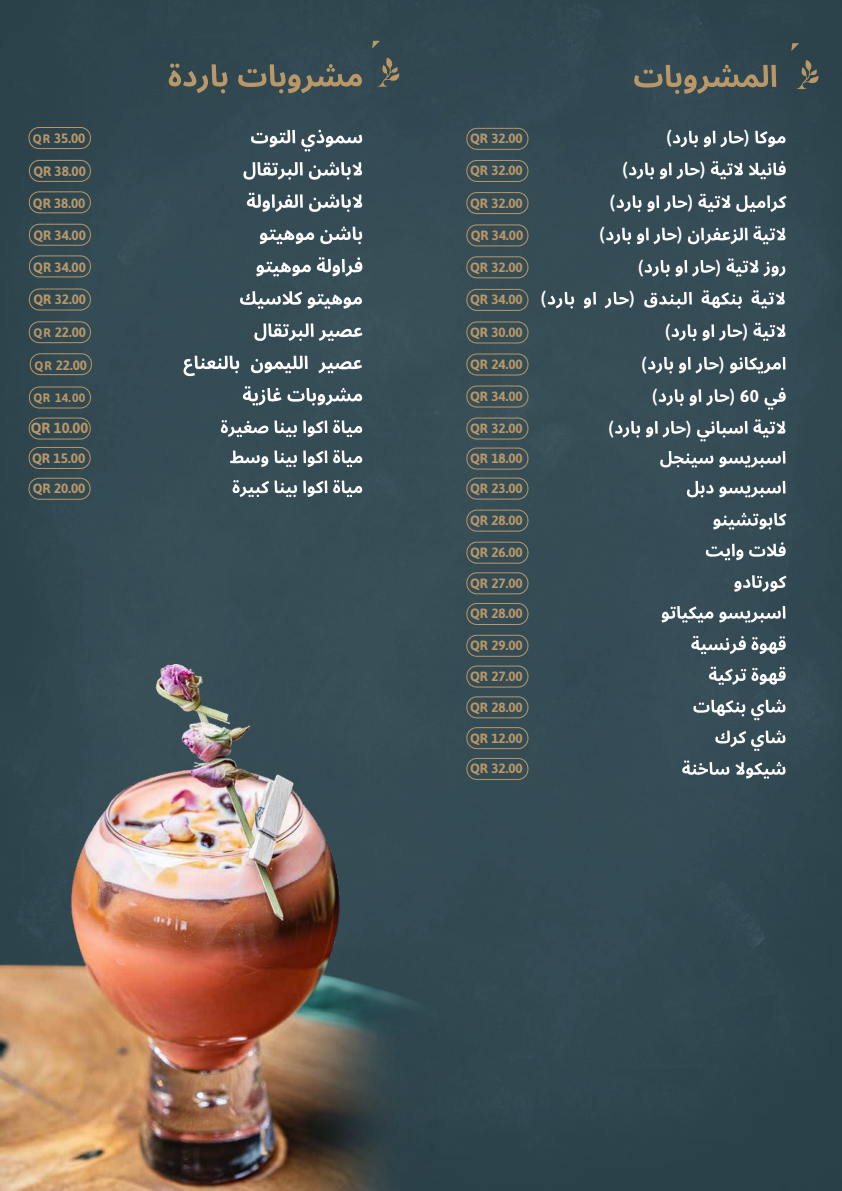
<style>
.page{position:relative;width:842px;height:1191px;background:#fff}
.page>*{position:absolute;margin:0;border:0;box-sizing:border-box;transform-origin:0 0}
.t1{font:700 17.1px "Asap";color:#fff}
.t2{font:700 14.7px "Asap";color:#b99767}
.t3{font:700 13.6px "Asap";color:#b99767}
.t4{font:700 13.4px "Asap";color:#b99767}
.t5{font:700 12.2px "Asap";color:#b99767}
.s1{font-size:12.3px}
</style>
<div class="page">
<img style="left:0;top:0;width:842px;height:1190px">
<svg style="left:377px;top:57px;width:22px;height:30px"></svg>
<svg style="left:372px;top:41px;width:8px;height:8px"></svg>
<svg style="left:796px;top:60px;width:22px;height:29px"></svg>
<svg style="left:791px;top:43px;width:8px;height:8px"></svg>
<img style="left:0;top:664px;width:437px;height:526px">
<svg style="left:169px;top:63px;width:58px;height:30px;background:#575e56"></svg>
<svg style="left:238px;top:64px;width:124px;height:29px;background:#575e58"></svg>
<svg style="left:634px;top:65px;width:142px;height:29px;background:#595f58"></svg>
<svg style="left:466px;top:224px;width:62px;height:22px"></svg>
<svg style="left:673px;top:131px;width:25px;height:16px"></svg>
<svg style="left:704px;top:131px;width:40px;height:16px"></svg>
<svg style="left:755px;top:131px;width:30px;height:16px"></svg>
<svg style="left:629px;top:163px;width:25px;height:16px"></svg>
<svg style="left:660px;top:163px;width:40px;height:16px"></svg>
<svg style="left:711px;top:161px;width:32px;height:18px"></svg>
<svg style="left:749px;top:161px;width:37px;height:18px"></svg>
<svg style="left:616px;top:195px;width:71px;height:17px"></svg>
<svg style="left:698px;top:194px;width:32px;height:18px"></svg>
<svg style="left:736px;top:195px;width:50px;height:17px"></svg>
<svg style="left:606px;top:228px;width:25px;height:16px"></svg>
<svg style="left:637px;top:228px;width:40px;height:16px"></svg>
<svg style="left:688px;top:226px;width:97px;height:18px"></svg>
<svg style="left:644px;top:260px;width:71px;height:16px"></svg>
<svg style="left:726px;top:258px;width:59px;height:18px"></svg>
<svg style="left:548px;top:292px;width:26px;height:16px"></svg>
<svg style="left:584px;top:292px;width:12px;height:16px"></svg>
<svg style="left:605px;top:292px;width:24px;height:16px"></svg>
<svg style="left:644px;top:292px;width:48px;height:16px"></svg>
<svg style="left:701px;top:290px;width:41px;height:18px"></svg>
<svg style="left:751px;top:290px;width:34px;height:18px"></svg>
<svg style="left:466px;top:128px;width:62px;height:22px"></svg>
<svg style="left:466px;top:160px;width:62px;height:22px"></svg>
<svg style="left:466px;top:192px;width:62px;height:22px"></svg>
<svg style="left:466px;top:256px;width:62px;height:22px"></svg>
<svg style="left:466px;top:289px;width:62px;height:22px"></svg>
<svg style="left:466px;top:321px;width:62px;height:22px"></svg>
<svg style="left:466px;top:353px;width:62px;height:22px"></svg>
<svg style="left:466px;top:385px;width:62px;height:22px"></svg>
<svg style="left:466px;top:417px;width:62px;height:22px"></svg>
<svg style="left:466px;top:447px;width:62px;height:22px"></svg>
<svg style="left:466px;top:477px;width:62px;height:22px"></svg>
<svg style="left:466px;top:509px;width:62px;height:22px"></svg>
<svg style="left:466px;top:603px;width:62px;height:22px"></svg>
<svg style="left:466px;top:696px;width:62px;height:22px"></svg>
<svg style="left:466px;top:727px;width:62px;height:22px"></svg>
<svg style="left:466px;top:757px;width:62px;height:22px"></svg>
<svg style="left:466px;top:634px;width:62px;height:22px"></svg>
<svg style="left:466px;top:541px;width:62px;height:22px"></svg>
<svg style="left:466px;top:572px;width:62px;height:22px"></svg>
<svg style="left:466px;top:665px;width:62px;height:22px"></svg>
<svg style="left:671px;top:324px;width:71px;height:17px"></svg>
<svg style="left:753px;top:322px;width:32px;height:19px"></svg>
<svg style="left:648px;top:357px;width:25px;height:16px"></svg>
<svg style="left:679px;top:357px;width:40px;height:16px"></svg>
<svg style="left:730px;top:357px;width:55px;height:16px"></svg>
<svg style="left:658px;top:389px;width:71px;height:17px"></svg>
<svg style="left:764px;top:388px;width:22px;height:22px"></svg>
<svg style="left:615px;top:421px;width:25px;height:16px"></svg>
<svg style="left:646px;top:421px;width:40px;height:16px"></svg>
<svg style="left:697px;top:419px;width:88px;height:22px;background:#61737b"></svg>
<svg style="left:660px;top:451px;width:53px;height:16px"></svg>
<svg style="left:719px;top:451px;width:66px;height:16px"></svg>
<svg style="left:687px;top:481px;width:98px;height:16px"></svg>
<svg style="left:713px;top:513px;width:73px;height:16px"></svg>
<svg style="left:706px;top:543px;width:37px;height:17px"></svg>
<svg style="left:749px;top:542px;width:37px;height:14px"></svg>
<svg style="left:734px;top:575px;width:52px;height:16px"></svg>
<svg style="left:662px;top:606px;width:51px;height:16px"></svg>
<svg style="left:719px;top:606px;width:66px;height:16px"></svg>
<svg style="left:691px;top:635px;width:95px;height:19px"></svg>
<svg style="left:709px;top:666px;width:77px;height:18px"></svg>
<svg style="left:693px;top:699px;width:52px;height:17px"></svg>
<svg style="left:751px;top:699px;width:34px;height:21px"></svg>
<svg style="left:715px;top:730px;width:70px;height:21px"></svg>
<svg style="left:682px;top:760px;width:47px;height:14px"></svg>
<svg style="left:735px;top:762px;width:50px;height:16px"></svg>
<svg style="left:221px;top:420px;width:47px;height:17px"></svg>
<svg style="left:275px;top:420px;width:22px;height:17px"></svg>
<svg style="left:303px;top:420px;width:24px;height:17px"></svg>
<svg style="left:333px;top:420px;width:29px;height:17px"></svg>
<svg style="left:230px;top:450px;width:38px;height:17px"></svg>
<svg style="left:275px;top:450px;width:22px;height:17px"></svg>
<svg style="left:303px;top:450px;width:24px;height:17px"></svg>
<svg style="left:333px;top:450px;width:29px;height:17px"></svg>
<svg style="left:233px;top:480px;width:36px;height:17px"></svg>
<svg style="left:275px;top:480px;width:22px;height:17px"></svg>
<svg style="left:303px;top:480px;width:24px;height:17px"></svg>
<svg style="left:333px;top:480px;width:29px;height:17px"></svg>
<svg style="left:251px;top:130px;width:44px;height:17px"></svg>
<svg style="left:301px;top:130px;width:61px;height:21px"></svg>
<svg style="left:243px;top:162px;width:60px;height:18px"></svg>
<svg style="left:309px;top:162px;width:53px;height:18px"></svg>
<svg style="left:247px;top:193px;width:56px;height:19px"></svg>
<svg style="left:309px;top:194px;width:53px;height:18px"></svg>
<svg style="left:260px;top:229px;width:54px;height:15px"></svg>
<svg style="left:320px;top:226px;width:42px;height:18px"></svg>
<svg style="left:256px;top:262px;width:55px;height:14px"></svg>
<svg style="left:317px;top:257px;width:45px;height:19px"></svg>
<svg style="left:240px;top:291px;width:122px;height:18px"></svg>
<svg style="left:254px;top:323px;width:108px;height:18px"></svg>
<svg style="left:184px;top:356px;width:55px;height:20px"></svg>
<svg style="left:251px;top:356px;width:57px;height:17px"></svg>
<svg style="left:318px;top:360px;width:44px;height:13px"></svg>
<svg style="left:243px;top:386px;width:119px;height:19px"></svg>
<svg style="left:30px;top:353px;width:62px;height:22px"></svg>
<svg style="left:29px;top:288px;width:62px;height:22px"></svg>
<svg style="left:29px;top:160px;width:62px;height:22px"></svg>
<svg style="left:29px;top:191px;width:62px;height:22px"></svg>
<svg style="left:29px;top:255px;width:62px;height:22px"></svg>
<svg style="left:29px;top:386px;width:62px;height:22px"></svg>
<svg style="left:29px;top:417px;width:62px;height:22px"></svg>
<svg style="left:29px;top:447px;width:62px;height:22px"></svg>
<svg style="left:29px;top:477px;width:62px;height:22px"></svg>
<svg style="left:29px;top:321px;width:62px;height:22px"></svg>
<svg style="left:29px;top:224px;width:62px;height:22px"></svg>
<svg style="left:29px;top:127px;width:62px;height:22px"></svg>
<p class="t3" style="left:33px;top:129px;width:54px"><span class="s1">QR</span> 35.00</p>
<p class="t3" style="left:33px;top:161px;width:54px">QR 38.00</p>
<p class="t3" style="left:33px;top:193px;width:54px">QR 38.00</p>
<p class="t4" style="left:470px;top:129px;width:54px">QR 32.00</p>
<p class="t4" style="left:470px;top:161px;width:54px">QR 32.00</p>
<p class="t4" style="left:470px;top:193px;width:54px">QR 32.00</p>
<p class="t1" style="left:666px;top:125px;width:7px">(</p>
<p class="t1" style="left:744px;top:125px;width:7px">)</p>
<p class="t1" style="left:622px;top:157px;width:7px">(</p>
<p class="t1" style="left:700px;top:157px;width:7px">)</p>
<p class="t1" style="left:610px;top:190px;width:7px">(</p>
<p class="t1" style="left:688px;top:190px;width:7px">)</p>
<p class="t3" style="left:33px;top:226px;width:54px">QR 34.00</p>
<p class="t3" style="left:33px;top:257px;width:54px">QR 34.00</p>
<p class="t3" style="left:33px;top:290px;width:54px">QR 32.00</p>
<p class="t3" style="left:34px;top:323px;width:54px"><span class="s1">QR</span> 22.00</p>
<p class="t3" style="left:35px;top:355px;width:54px"><span class="s1">QR</span> 22.00</p>
<p class="t5" style="left:33px;top:389px;width:53px">QR 14.00</p>
<p class="t2" style="left:31px;top:418px;width:59px">QR 10.00</p>
<p class="t3" style="left:32px;top:449px;width:55px">QR 15.00</p>
<p class="t4" style="left:33px;top:479px;width:54px">QR 20.00</p>
<p class="t4" style="left:471px;top:226px;width:54px">QR 34.00</p>
<p class="t4" style="left:470px;top:258px;width:54px">QR 32.00</p>
<p class="t4" style="left:470px;top:290px;width:54px">QR 34.00</p>
<p class="t4" style="left:470px;top:323px;width:54px">QR 30.00</p>
<p class="t4" style="left:470px;top:355px;width:54px">QR 24.00</p>
<p class="t4" style="left:470px;top:387px;width:54px">QR 34.00</p>
<p class="t4" style="left:470px;top:419px;width:54px">QR 32.00</p>
<p class="t4" style="left:470px;top:449px;width:54px">QR 18.00</p>
<p class="t4" style="left:470px;top:479px;width:54px">QR 23.00</p>
<p class="t4" style="left:470px;top:511px;width:54px">QR 28.00</p>
<p class="t1" style="left:599px;top:222px;width:7px">(</p>
<p class="t1" style="left:677px;top:222px;width:7px">)</p>
<p class="t1" style="left:638px;top:255px;width:7px">(</p>
<p class="t1" style="left:716px;top:255px;width:7px">)</p>
<p class="t1" style="left:541px;top:286px;width:7px">(</p>
<p class="t1" style="left:630px;top:286px;width:7px">)</p>
<p class="t1" style="left:665px;top:319px;width:7px">(</p>
<p class="t1" style="left:743px;top:319px;width:7px">)</p>
<p class="t1" style="left:641px;top:351px;width:7px">(</p>
<p class="t1" style="left:719px;top:351px;width:7px">)</p>
<p class="t1" style="left:652px;top:384px;width:7px">(</p>
<p class="t1" style="left:730px;top:384px;width:31px">)60</p>
<p class="t1" style="left:608px;top:415px;width:7px">(</p>
<p class="t1" style="left:686px;top:415px;width:7px">)</p>
<p class="t4" style="left:470px;top:543px;width:54px">QR 26.00</p>
<p class="t4" style="left:470px;top:573px;width:54px">QR 27.00</p>
<p class="t4" style="left:470px;top:604px;width:54px">QR 28.00</p>
<p class="t4" style="left:470px;top:636px;width:54px">QR 29.00</p>
<p class="t4" style="left:470px;top:667px;width:54px">QR 27.00</p>
<p class="t4" style="left:470px;top:697px;width:54px">QR 28.00</p>
<p class="t4" style="left:470px;top:728px;width:54px">QR 12.00</p>
<p class="t4" style="left:470px;top:759px;width:54px">QR 32.00</p>
</div>
